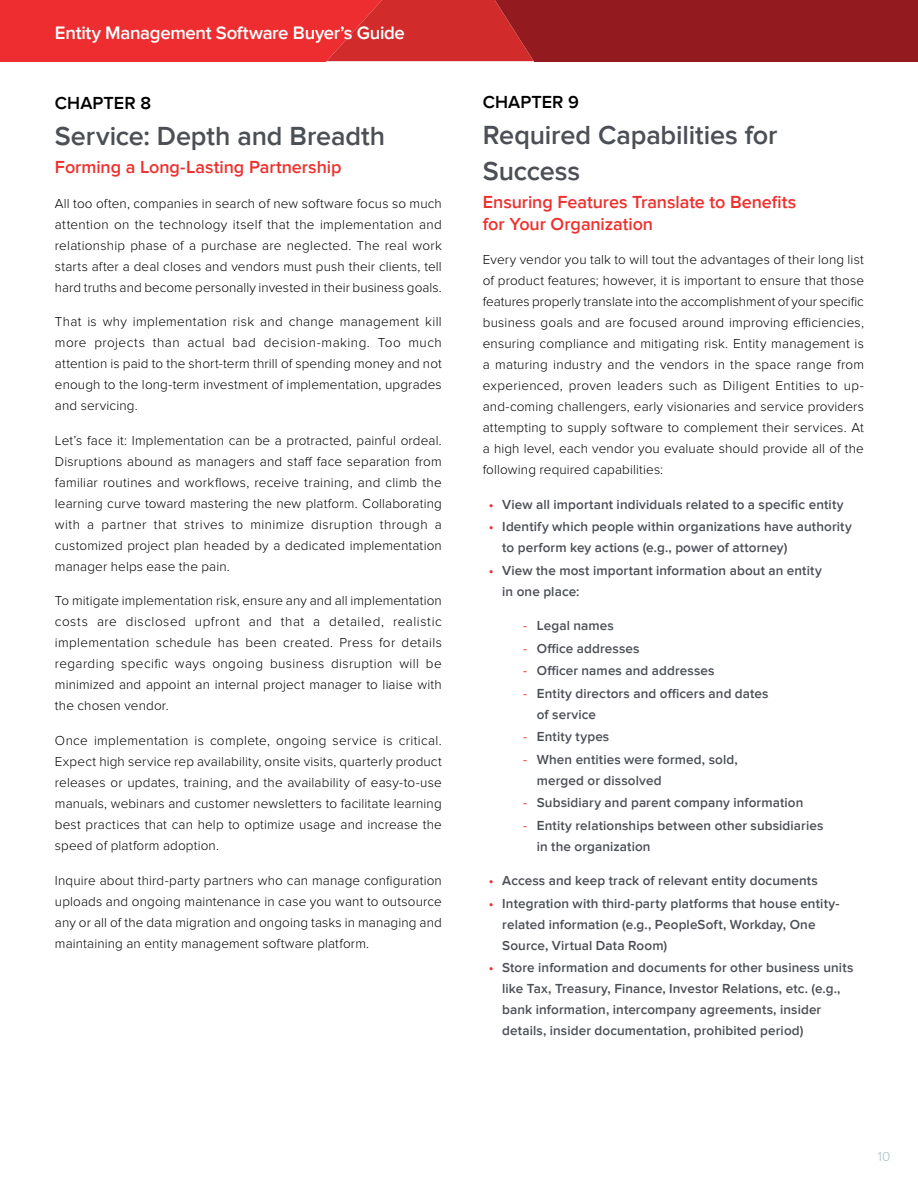
<style>
.page{position:relative;width:918px;height:1188px;background:#fff}
.page>*{position:absolute;margin:0;border:0;box-sizing:border-box;transform-origin:0 0}
.t1{font:600 27px/36px "Proxima Nova";letter-spacing:-.005em;color:#4b4f56}
.t2{font:600 18.6px "Proxima Nova";letter-spacing:-.02em;color:#fff}
.t3{font:600 18px/21.6px "Proxima Nova";letter-spacing:-.005em;color:#ee312e}
.t4{font:600 18px "Proxima Nova";letter-spacing:.005em;color:#000}
.t5{font:300 13.5px/21px "Proxima Nova";letter-spacing:.01em;color:#000;text-align:justify}
.t6{font:600 13.5px/21px "Proxima Nova";letter-spacing:.01em;color:#4b4f56}
.t7{font:300 13.5px "Proxima Nova";color:#a4bcc4}
.s1{color:#ee312e}
.s2{font-weight:400;color:#ee312e}
</style>
<div class="page">
<svg style="left:0;top:0;width:918px;height:61px;background:#c02426"></svg>
<h2 class="t2" style="left:55px;top:22px;width:352px">Entity Management Software Buyer’s Guide</h2>
<h3 class="t4" style="left:55px;top:93px;width:98px">CHAPTER 8</h3>
<h1 class="t1" style="left:55px;top:119px;width:332px">Service: Depth and Breadth</h1>
<h3 class="t3" style="left:55px;top:157px;width:288px">Forming a Long-Lasting Partnership</h3>
<p class="t5" style="left:55px;top:193px;width:388px">All too often, companies in search of new software focus so much attention on the technology itself that the implementation and relationship phase of a purchase are neglected. The real work starts after a deal closes and vendors must push their clients, tell hard truths and become personally invested in their business goals.</p>
<p class="t5" style="left:55px;top:312px;width:388px">That is why implementation risk and change management kill more projects than actual bad decision-making. Too much attention is paid to the short-term thrill of spending money and not enough to the long-term investment of implementation, upgrades and servicing.</p>
<p class="t5" style="left:55px;top:430px;width:388px">Let’s face it: Implementation can be a protracted, painful ordeal.<br>Disruptions abound as managers and staff face separation from familiar routines and workflows, receive training, and climb the learning curve toward mastering the new platform. Collaborating with a partner that strives to minimize disruption through a customized project plan headed by a dedicated implementation manager helps ease the pain.</p>
<p class="t5" style="left:55px;top:591px;width:388px">To mitigate implementation risk, ensure any and all implementation costs are disclosed upfront and that a detailed, realistic implementation schedule has been created. Press for details regarding specific ways ongoing business disruption will be minimized and appoint an internal project manager to liaise with the chosen vendor.</p>
<p class="t5" style="left:55px;top:730px;width:388px">Once implementation is complete, ongoing service is critical.<br>Expect high service rep availability, onsite visits, quarterly product releases or updates, training, and the availability of easy-to-use manuals, webinars and customer newsletters to facilitate learning best practices that can help to optimize usage and increase the speed of platform adoption.</p>
<p class="t5" style="left:55px;top:870px;width:388px">Inquire about third-party partners who can manage configuration uploads and ongoing maintenance in case you want to outsource any or all of the data migration and ongoing tasks in managing and maintaining an entity management software platform.</p>
<h3 class="t4" style="left:483px;top:91px;width:98px">CHAPTER 9</h3>
<h1 class="t1" style="left:483px;top:117px;width:296px">Required Capabilities for<br>Success</h1>
<h3 class="t3" style="left:483px;top:191px;width:315px">Ensuring Features Translate to Benefits for Your Organization</h3>
<p class="t5" style="left:483px;top:249px;width:383px">Every vendor you talk to will tout the advantages of their long list of product features; however, it is important to ensure that those features properly translate into the accomplishment of your specific business goals and are focused around improving efficiencies, ensuring compliance and mitigating risk. Entity management is a maturing industry and the vendors in the space range from experienced, proven leaders such as Diligent Entities to up&shy;and-coming challengers, early visionaries and service providers attempting to supply software to complement their services. At a high level, each vendor you evaluate should provide all of the following required capabilities:</p>
<p class="t6" style="left:489px;top:494px;width:356px"><span class="s1">•</span> View all important individuals related to a specific entity</p>
<p class="t6" style="left:502px;top:516px;width:351px;text-indent:-14px"><span class="s1">•</span> Identify which people within organizations have authority to perform key actions (e.g., power of attorney)</p>
<p class="t6" style="left:502px;top:560px;width:321px;text-indent:-14px"><span class="s1">•</span> View the most important information about an entity in one place:</p>
<p class="t6" style="left:523px;top:615px;width:92px"><span class="s2">-</span> Legal names</p>
<p class="t6" style="left:523px;top:638px;width:118px"><span class="s2">-</span> Office addresses</p>
<p class="t6" style="left:523px;top:660px;width:193px"><span class="s2">-</span> Officer names and addresses</p>
<p class="t6" style="left:537px;top:683px;width:233px;text-indent:-14px"><span class="s2">-</span> Entity directors and officers and dates of service</p>
<p class="t6" style="left:523px;top:726px;width:88px"><span class="s2">-</span> Entity types</p>
<p class="t6" style="left:537px;top:749px;width:203px;text-indent:-14px"><span class="s2">-</span> When entities were formed, sold, merged or dissolved</p>
<p class="t6" style="left:523px;top:792px;width:282px"><span class="s2">-</span> Subsidiary and parent company information</p>
<p class="t6" style="left:537px;top:815px;width:288px;text-indent:-14px"><span class="s2">-</span> Entity relationships between other subsidiaries in the organization</p>
<p class="t6" style="left:489px;top:870px;width:331px"><span class="s1">•</span> Access and keep track of relevant entity documents</p>
<p class="t6" style="left:502px;top:893px;width:339px;text-indent:-14px"><span class="s1">•</span> Integration with third-party platforms that house entity&shy;related information (e.g., PeopleSoft, Workday, One<br>Source, Virtual Data Room)</p>
<p class="t6" style="left:502px;top:957px;width:353px;text-indent:-14px"><span class="s1">•</span> Store information and documents for other business units like Tax, Treasury, Finance, Investor Relations, etc. (e.g., bank information, intercompany agreements, insider details, insider documentation, prohibited period)</p>
<p class="t7" style="left:878px;top:1149px;width:14px">10</p>
</div>
